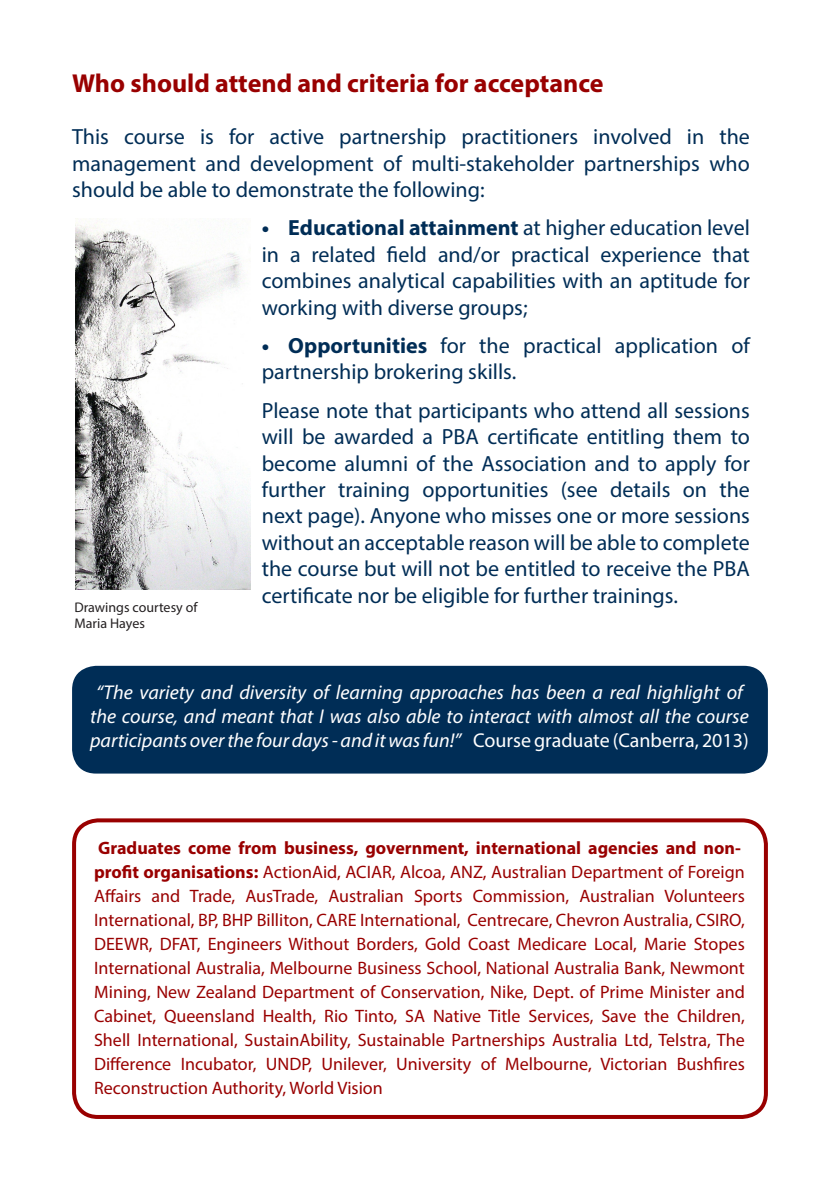
<style>
.page{position:relative;width:840px;height:1191px;background:#fff}
.page>*{position:absolute;margin:0;border:0;box-sizing:border-box;transform-origin:0 0}
.t1{font:700 26px "Myriad Pro";color:#900}
.t2{font:22px/26.4px "Myriad Pro";color:#002d56;text-align:justify}
.t3{font:italic 20px/24px "Myriad Pro";color:#fff;text-align:center}
.t4{font:18px/24px "Myriad Pro";color:#900}
.t5{font:14px/16px "Myriad Pro";color:#231f20}
.s1{font-weight:700}
.s2{font-style:normal}
</style>
<div class="page">
<div style="left:72px;top:666px;width:695px;height:107px;background:#002d56;border-radius:24px"></div>
<img style="left:75px;top:218px;width:175px;height:372px">
<div style="left:72px;top:818px;width:695px;height:301px;border:4px solid #900;border-radius:24px"></div>
<p class="t1" style="left:72px;top:66px;width:532px">Who should attend and criteria for acceptance</p>
<p class="t2" style="left:72px;top:123px;width:679px">This course is for active partnership practitioners involved in the management and development of multi-stakeholder partnerships who should be able to demonstrate the following:</p>
<p class="t2" style="left:261px;top:214px;width:489px"><span class="s1">• Educational attainment</span> at higher education level in a related field and/or practical experience that combines analytical capabilities with an aptitude for working with diverse groups;</p>
<p class="t2" style="left:261px;top:332px;width:489px"><span class="s1">• Opportunities</span> for the practical application of partnership brokering skills.</p>
<p class="t2" style="left:261px;top:397px;width:489px">Please note that participants who attend all sessions will be awarded a PBA certificate entitling them to become alumni of the Association and to apply for further training opportunities (see details on the next page). Anyone who misses one or more sessions without an acceptable reason will be able to complete the course but will not be entitled to receive the PBA certificate nor be eligible for further trainings.</p>
<p class="t5" style="left:74px;top:599px;width:125px">Drawings courtesy of<br>Maria Hayes</p>
<p class="t3" style="left:90px;top:680px;width:659px">“The variety and diversity of learning approaches has been a real highlight of the course, and meant that I was also able to interact with almost all the course participants over the four days - and it was fun!” <span class="s2">Course graduate (Canberra, 2013)</span></p>
<p class="t4" style="left:94px;top:835px;width:652px"><span class="s1">Graduates come from business, government, international agencies and non&shy;profit organisations:</span> ActionAid, ACIAR, Alcoa, ANZ, Australian Department of Foreign Affairs and Trade, AusTrade, Australian Sports Commission, Australian Volunteers International, BP, BHP Billiton, CARE International, Centrecare, Chevron Australia, CSIRO, DEEWR, DFAT, Engineers Without Borders, Gold Coast Medicare Local, Marie Stopes International Australia, Melbourne Business School, National Australia Bank, Newmont Mining, New Zealand Department of Conservation, Nike, Dept. of Prime Minister and Cabinet, Queensland Health, Rio Tinto, SA Native Title Services, Save the Children, Shell International, SustainAbility, Sustainable Partnerships Australia Ltd, Telstra, The Difference Incubator, UNDP, Unilever, University of Melbourne, Victorian Bushfires Reconstruction Authority, World Vision</p>
</div>
